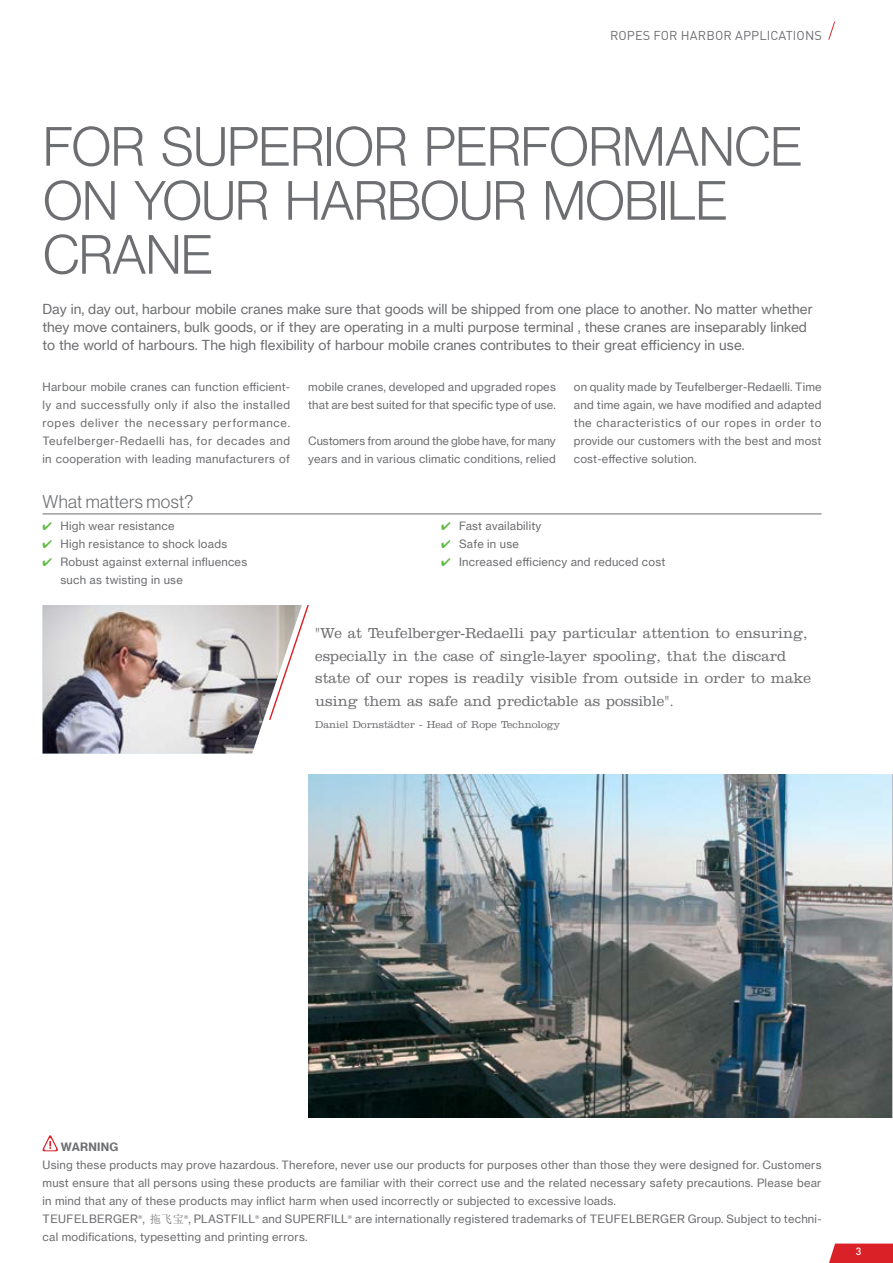
<style>
.page{position:relative;width:893px;height:1263px;background:#fff}
.page>*{position:absolute;margin:0;border:0;box-sizing:border-box;transform-origin:0 0}
.t1{font:54px/54px "N Haas Grotesk DS Pro 45 Lt";letter-spacing:-.015em;color:#6d6e71}
.t2{font:18px "N Haas Grotesk DS Pro 45 Lt";letter-spacing:.015em;color:#6d6e71}
.t3{font:300 15px/22.5px "Clarendon LT Std";color:#6d6e71}
.t4{font:13.5px/18px "N Haas Grotesk TX Pro 55 Rg";color:#6d6e71}
.t5{font:12.75px "DIN Pro";letter-spacing:.01em;color:#6d6e71}
.t6{font:11.25px/18px "N Haas Grotesk TX Pro 55 Rg";letter-spacing:.02em;color:#6d6e71}
.t7{font:11.25px "N Haas Grotesk TX Pro 75 Bd";letter-spacing:.02em;color:#6d6e71}
.t8{font:300 10.5px "Clarendon LT Std";color:#6d6e71}
.t9{font:500 10.5px "DIN Pro";color:#fff}
.s1{color:#62bb46}
.s2{font-family:"Sim Sun"}
</style>
<div class="page">
<svg style="left:42px;top:1135px;width:16px;height:16px"></svg>
<svg style="left:828px;top:21px;width:7px;height:19px"></svg>
<img style="left:308px;top:774px;width:584px;height:344px">
<hr style="left:43px;top:514px;width:778px;height:1px;background:#6d6e71">
<img style="left:42px;top:605px;width:267px;height:148px">
<svg style="left:829px;top:1243px;width:64px;height:20px"></svg>
<p class="t5" style="left:610px;top:25px;width:213px">ROPES FOR HARBOR APPLICATIONS</p>
<h1 class="t1" style="left:43px;top:120px;width:761px">FOR SUPERIOR PERFORMANCE<br>ON YOUR HARBOUR MOBILE<br>CRANE</h1>
<p class="t4" style="left:43px;top:300px;width:772px">Day in, day out, harbour mobile cranes make sure that goods will be shipped from one place to another. No matter whether they move containers, bulk goods, or if they are operating in a multi purpose terminal , these cranes are inseparably linked to the world of harbours. The high flexibility of harbour mobile cranes contributes to their great efficiency in use.</p>
<p class="t6" style="left:43px;top:378px;width:249px;text-align:justify">Harbour mobile cranes can function efficient&shy;ly and successfully only if also the installed ropes deliver the necessary performance.<br>Teufelberger-Redaelli has, for decades and in cooperation with leading manufacturers of</p>
<p class="t6" style="left:308px;top:378px;width:249px">mobile cranes, developed and upgraded ropes that are best suited for that specific type of use.</p>
<p class="t6" style="left:574px;top:378px;width:249px;text-align:justify">on quality made by Teufelberger-Redaelli. Time and time again, we have modified and adapted the characteristics of our ropes in order to provide our customers with the best and most cost-effective solution.</p>
<p class="t6" style="left:308px;top:432px;width:249px">Customers from around the globe have, for many years and in various climatic conditions, relied</p>
<h2 class="t2" style="left:43px;top:491px;width:152px">What matters most?</h2>
<p class="t6" style="left:43px;top:517px;width:134px"><span class="s1">✔</span> High wear resistance</p>
<p class="t6" style="left:43px;top:535px;width:186px"><span class="s1">✔</span> High resistance to shock loads</p>
<p class="t6" style="left:61px;top:553px;width:188px;text-indent:-18px"><span class="s1">✔</span> Robust against external influences such as twisting in use</p>
<p class="t6" style="left:441px;top:517px;width:102px"><span class="s1">✔</span> Fast availability</p>
<p class="t6" style="left:441px;top:535px;width:80px"><span class="s1">✔</span> Safe in use</p>
<p class="t6" style="left:441px;top:553px;width:226px"><span class="s1">✔</span> Increased efficiency and reduced cost</p>
<p class="t3" style="left:315px;top:622px;width:497px">"We at Teufelberger-Redaelli pay particular attention to ensuring, especially in the case of single-layer spooling, that the discard state of our ropes is readily visible from outside in order to make using them as safe and predictable as possible".</p>
<p class="t8" style="left:315px;top:719px;width:247px">Daniel Dornstädter - Head of Rope Technology</p>
<p class="t7" style="left:61px;top:1140px;width:59px">WARNING</p>
<p class="t6" style="left:43px;top:1156px;width:780px">Using these products may prove hazardous. Therefore, never use our products for purposes other than those they were designed for. Customers must ensure that all persons using these products are familiar with their correct use and the related necessary safety precautions. Please bear in mind that any of these products may inflict harm when used incorrectly or subjected to excessive loads.<br>TEUFELBERGER<sup>®</sup>, <span class="s2">拖飞宝</span><sup>®</sup>, PLASTFILL<sup>®</sup> and SUPERFILL<sup>®</sup> are internationally registered trademarks of TEUFELBERGER Group. Subject to techni&shy;cal modifications, typesetting and printing errors.</p>
<p class="t9" style="left:856px;top:1242px;width:7px">3</p>
</div>
